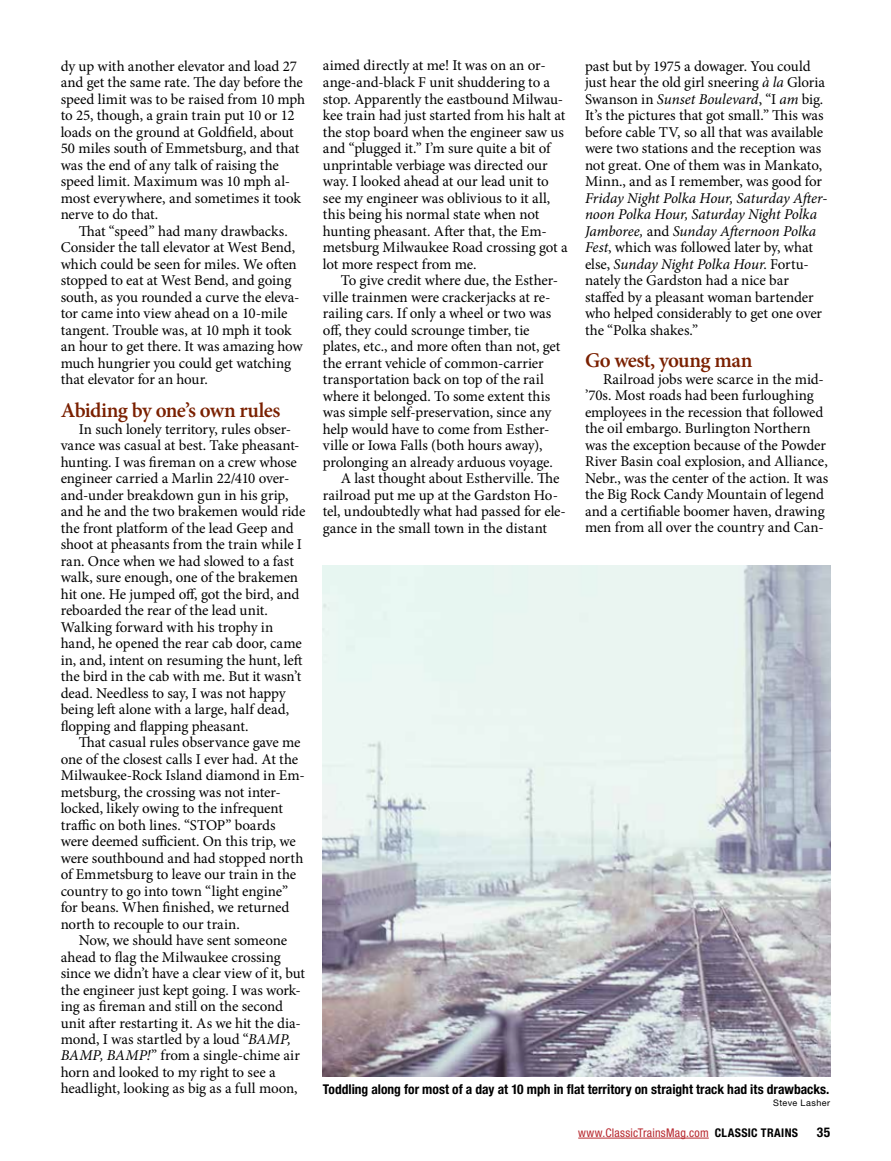
<style>
.page{position:relative;width:891px;height:1161px;background:#fff}
.page>*{position:absolute;margin:0;border:0;box-sizing:border-box;transform-origin:0 0}
.t1{font:600 21px "Minion Pro";letter-spacing:-.03em;color:#7a2000}
.t2{font:15px/16.5px "Minion Pro";letter-spacing:-.005em;color:#000}
.t3{font:700 condensed 13.5px "Helvetica Neue LT Std";color:#000}
.t4{font:condensed 12px "Helvetica Neue LT Std";letter-spacing:.02em;color:#b8292f}
.t5{font:9px "Helvetica Neue LT Std";letter-spacing:.055em;color:#000}
.s1{font-style:italic}
.s2{font-weight:700;color:#000}
</style>
<div class="page">
<hr style="left:578px;top:1138px;width:131px;height:1px;background:#b8292f">
<img style="left:323px;top:566px;width:507px;height:511px">
<p class="t2" style="left:61px;top:58px;width:238px">dy up with another elevator and load 27</p>
<p class="t2" style="left:61px;top:74px;width:244px">and get the same rate. The day before the</p>
<p class="t2" style="left:61px;top:91px;width:246px">speed limit was to be raised from 10 mph</p>
<p class="t2" style="left:61px;top:107px;width:236px">to 25, though, a grain train put 10 or 12</p>
<p class="t2" style="left:61px;top:124px;width:235px">loads on the ground at Goldfield, about</p>
<p class="t2" style="left:61px;top:140px;width:240px">50 miles south of Emmetsburg, and that</p>
<p class="t2" style="left:61px;top:157px;width:220px">was the end of any talk of raising the</p>
<p class="t2" style="left:61px;top:173px;width:231px">speed limit. Maximum was 10 mph al-</p>
<p class="t2" style="left:61px;top:190px;width:242px">most everywhere, and sometimes it took</p>
<p class="t2" style="left:61px;top:206px;width:99px">nerve to do that.</p>
<p class="t2" style="left:79px;top:223px;width:211px">That “speed” had many drawbacks.</p>
<p class="t2" style="left:61px;top:239px;width:236px">Consider the tall elevator at West Bend,</p>
<p class="t2" style="left:61px;top:256px;width:238px">which could be seen for miles. We often</p>
<p class="t2" style="left:61px;top:272px;width:232px">stopped to eat at West Bend, and going</p>
<p class="t2" style="left:61px;top:289px;width:240px">south, as you rounded a curve the eleva-</p>
<p class="t2" style="left:61px;top:305px;width:228px">tor came into view ahead on a 10-mile</p>
<p class="t2" style="left:61px;top:322px;width:232px">tangent. Trouble was, at 10 mph it took</p>
<p class="t2" style="left:61px;top:338px;width:244px">an hour to get there. It was amazing how</p>
<p class="t2" style="left:61px;top:355px;width:232px">much hungrier you could get watching</p>
<p class="t2" style="left:61px;top:371px;width:149px">that elevator for an hour.</p>
<p class="t1" style="left:61px;top:396px;width:221px">Abiding by one’s own rules</p>
<p class="t2" style="left:79px;top:421px;width:214px">In such lonely territory, rules obser-</p>
<p class="t2" style="left:61px;top:437px;width:240px">vance was casual at best. Take pheasant-</p>
<p class="t2" style="left:61px;top:454px;width:238px">hunting. I was fireman on a crew whose</p>
<p class="t2" style="left:61px;top:470px;width:230px">engineer carried a Marlin 22/410 over-</p>
<p class="t2" style="left:61px;top:487px;width:229px">and-under breakdown gun in his grip,</p>
<p class="t2" style="left:61px;top:503px;width:246px">and he and the two brakemen would ride</p>
<p class="t2" style="left:61px;top:520px;width:235px">the front platform of the lead Geep and</p>
<p class="t2" style="left:61px;top:536px;width:243px">shoot at pheasants from the train while I</p>
<p class="t2" style="left:61px;top:553px;width:235px">ran. Once when we had slowed to a fast</p>
<p class="t2" style="left:61px;top:569px;width:239px">walk, sure enough, one of the brakemen</p>
<p class="t2" style="left:61px;top:586px;width:240px">hit one. He jumped off, got the bird, and</p>
<p class="t2" style="left:61px;top:602px;width:209px">reboarded the rear of the lead unit.</p>
<p class="t2" style="left:61px;top:619px;width:214px">Walking forward with his trophy in</p>
<p class="t2" style="left:61px;top:635px;width:243px">hand, he opened the rear cab door, came</p>
<p class="t2" style="left:61px;top:652px;width:243px">in, and, intent on resuming the hunt, left</p>
<p class="t2" style="left:61px;top:668px;width:242px">the bird in the cab with me. But it wasn’t</p>
<p class="t2" style="left:61px;top:685px;width:226px">dead. Needless to say, I was not happy</p>
<p class="t2" style="left:61px;top:701px;width:230px">being left alone with a large, half dead,</p>
<p class="t2" style="left:61px;top:718px;width:189px">flopping and flapping pheasant.</p>
<p class="t2" style="left:79px;top:734px;width:223px">That casual rules observance gave me</p>
<p class="t2" style="left:61px;top:751px;width:239px">one of the closest calls I ever had. At the</p>
<p class="t2" style="left:61px;top:767px;width:246px">Milwaukee-Rock Island diamond in Em-</p>
<p class="t2" style="left:61px;top:784px;width:222px">metsburg, the crossing was not inter-</p>
<p class="t2" style="left:61px;top:800px;width:224px">locked, likely owing to the infrequent</p>
<p class="t2" style="left:61px;top:817px;width:216px">traffic on both lines. “STOP” boards</p>
<p class="t2" style="left:61px;top:833px;width:237px">were deemed sufficient. On this trip, we</p>
<p class="t2" style="left:61px;top:850px;width:244px">were southbound and had stopped north</p>
<p class="t2" style="left:61px;top:866px;width:237px">of Emmetsburg to leave our train in the</p>
<p class="t2" style="left:61px;top:883px;width:229px">country to go into town “light engine”</p>
<p class="t2" style="left:61px;top:899px;width:230px">for beans. When finished, we returned</p>
<p class="t2" style="left:61px;top:916px;width:181px">north to recouple to our train.</p>
<p class="t2" style="left:79px;top:932px;width:210px">Now, we should have sent someone</p>
<p class="t2" style="left:61px;top:949px;width:222px">ahead to flag the Milwaukee crossing</p>
<p class="t2" style="left:61px;top:965px;width:246px">since we didn’t have a clear view of it, but</p>
<p class="t2" style="left:61px;top:982px;width:242px">the engineer just kept going. I was work-</p>
<p class="t2" style="left:61px;top:998px;width:224px">ing as fireman and still on the second</p>
<p class="t2" style="left:61px;top:1015px;width:242px">unit after restarting it. As we hit the dia-</p>
<p class="t2" style="left:61px;top:1031px;width:232px">mond, I was startled by a loud “<span class="s1">BAMP,</span></p>
<p class="t2" style="left:61px;top:1048px;width:241px"><span class="s1">BAMP, BAMP!</span>” from a single-chime air</p>
<p class="t2" style="left:61px;top:1064px;width:216px">horn and looked to my right to see a</p>
<p class="t2" style="left:61px;top:1081px;width:238px">headlight, looking as big as a full moon,</p>
<p class="t2" style="left:323px;top:58px;width:224px">aimed directly at me! It was on an or-</p>
<p class="t2" style="left:323px;top:74px;width:229px">ange-and-black F unit shuddering to a</p>
<p class="t2" style="left:323px;top:91px;width:242px">stop. Apparently the eastbound Milwau-</p>
<p class="t2" style="left:323px;top:107px;width:244px">kee train had just started from his halt at</p>
<p class="t2" style="left:323px;top:124px;width:243px">the stop board when the engineer saw us</p>
<p class="t2" style="left:323px;top:140px;width:229px">and “plugged it.” I’m sure quite a bit of</p>
<p class="t2" style="left:323px;top:157px;width:226px">unprintable verbiage was directed our</p>
<p class="t2" style="left:323px;top:173px;width:228px">way. I looked ahead at our lead unit to</p>
<p class="t2" style="left:323px;top:190px;width:229px">see my engineer was oblivious to it all,</p>
<p class="t2" style="left:323px;top:206px;width:218px">this being his normal state when not</p>
<p class="t2" style="left:323px;top:223px;width:225px">hunting pheasant. After that, the Em-</p>
<p class="t2" style="left:323px;top:239px;width:246px">metsburg Milwaukee Road crossing got a</p>
<p class="t2" style="left:323px;top:256px;width:155px">lot more respect from me.</p>
<p class="t2" style="left:341px;top:272px;width:219px">To give credit where due, the Esther-</p>
<p class="t2" style="left:323px;top:289px;width:229px">ville trainmen were crackerjacks at re-</p>
<p class="t2" style="left:323px;top:305px;width:230px">railing cars. If only a wheel or two was</p>
<p class="t2" style="left:323px;top:322px;width:208px">off, they could scrounge timber, tie</p>
<p class="t2" style="left:323px;top:338px;width:239px">plates, etc., and more often than not, get</p>
<p class="t2" style="left:323px;top:355px;width:222px">the errant vehicle of common-carrier</p>
<p class="t2" style="left:323px;top:371px;width:222px">transportation back on top of the rail</p>
<p class="t2" style="left:323px;top:388px;width:229px">where it belonged. To some extent this</p>
<p class="t2" style="left:323px;top:404px;width:230px">was simple self-preservation, since any</p>
<p class="t2" style="left:323px;top:421px;width:228px">help would have to come from Esther-</p>
<p class="t2" style="left:323px;top:437px;width:221px">ville or Iowa Falls (both hours away),</p>
<p class="t2" style="left:323px;top:454px;width:232px">prolonging an already arduous voyage.</p>
<p class="t2" style="left:341px;top:470px;width:220px">A last thought about Estherville. The</p>
<p class="t2" style="left:323px;top:487px;width:237px">railroad put me up at the Gardston Ho-</p>
<p class="t2" style="left:323px;top:503px;width:245px">tel, undoubtedly what had passed for ele-</p>
<p class="t2" style="left:323px;top:520px;width:226px">gance in the small town in the distant</p>
<p class="t2" style="left:585px;top:58px;width:244px">past but by 1975 a dowager. You could just hear the old girl sneering <span class="s1">à la</span> Gloria Swanson in <span class="s1">Sunset Boulevard</span>, “I <span class="s1">am</span> big.<br>It’s the pictures that got small.” This was before cable TV, so all that was available were two stations and the reception was not great. One of them was in Mankato, Minn., and as I remember, was good for <span class="s1">Friday Night Polka Hour, Saturday After&shy;noon Polka Hour, Saturday Night Polka Jamboree,</span> and <span class="s1">Sunday Afternoon Polka Fest</span>, which was followed later by, what else, <span class="s1">Sunday Night Polka Hour</span>. Fortu&shy;nately the Gardston had a nice bar staffed by a pleasant woman bartender who helped considerably to get one over the “Polka shakes.”</p>
<p class="t1" style="left:585px;top:346px;width:169px">Go west, young man</p>
<p class="t2" style="left:585px;top:371px;width:245px;text-indent:18px">Railroad jobs were scarce in the mid-’70s. Most roads had been furloughing employees in the recession that followed the oil embargo. Burlington Northern was the exception because of the Powder River Basin coal explosion, and Alliance, Nebr., was the center of the action. It was the Big Rock Candy Mountain of legend and a certifiable boomer haven, drawing men from all over the country and Can-</p>
<p class="t3" style="left:323px;top:1081px;width:508px">Toddling along for most of a day at 10 mph in flat territory on straight track had its drawbacks.</p>
<p class="t5" style="left:773px;top:1097px;width:59px">Steve Lasher</p>
<p class="t4" style="left:578px;top:1126px;width:221px">www.ClassicTrainsMag.com <span class="s2">CLASSIC TRAINS</span></p>
<p class="t3" style="left:817px;top:1124px;width:15px">35</p>
</div>
